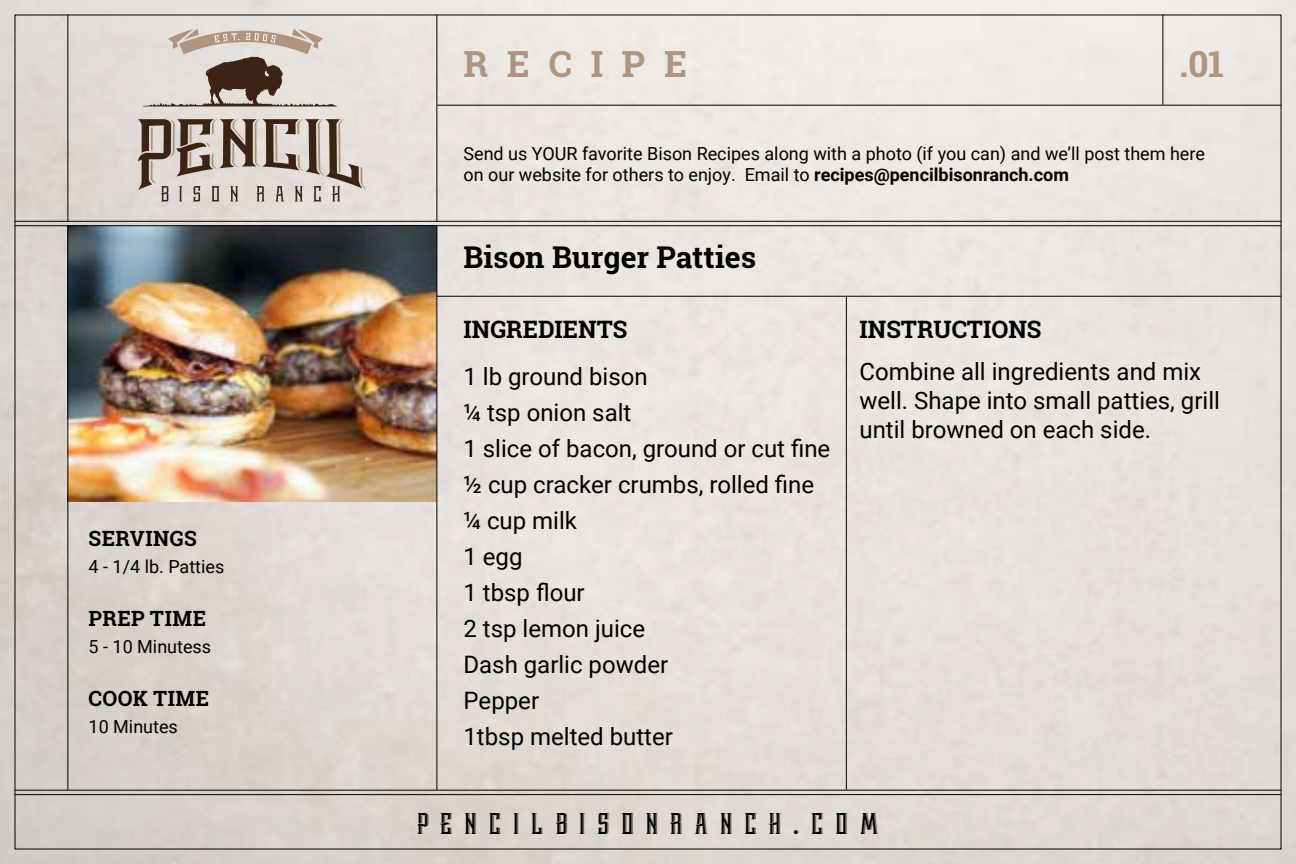
<style>
.page{position:relative;width:1296px;height:864px;background:#fff}
.page>*{position:absolute;margin:0;border:0;box-sizing:border-box;transform-origin:0 0}
.t1{font:700 36px "Roboto Slab";letter-spacing:.52em;color:#af957f}
.t2{font:30px "Whiskey Font Two";letter-spacing:.405em;color:#000}
.t3{font:700 30px "Roboto Slab";letter-spacing:.005em;color:#000}
.t4{font:24px/36px "Roboto";color:#000}
.t5{font:700 24px "Roboto Slab";color:#000}
.t6{font:700 21px "Roboto Slab";letter-spacing:.025em;color:#000}
.t7{font:18px/21.6px "Roboto";color:#000}
.s1{font-weight:700}
</style>
<div class="page">
<img style="left:0;top:0;width:1296px;height:864px">
<img style="left:68px;top:226px;width:368px;height:276px">
<svg style="left:142px;top:29px;width:196px;height:77px;background:#c1b7ae"></svg>
<svg style="left:138px;top:119px;width:228px;height:82px;background:#b0a49c"></svg>
<hr style="left:15px;top:221px;width:1266px;height:1px;background:#000">
<hr style="left:15px;top:790px;width:1266px;height:1px;background:#000">
<hr style="left:437px;top:105px;width:844px;height:1px;background:#000">
<hr style="left:437px;top:296px;width:844px;height:1px;background:#000">
<hr style="left:15px;top:225px;width:1266px;height:1px;background:#000">
<hr style="left:15px;top:794px;width:1266px;height:1px;background:#000">
<hr style="left:67px;top:15px;width:1px;height:207px;background:#000">
<hr style="left:436px;top:15px;width:1px;height:207px;background:#000">
<hr style="left:1162px;top:15px;width:1px;height:90px;background:#000">
<hr style="left:436px;top:225px;width:1px;height:565px;background:#000">
<hr style="left:67px;top:225px;width:1px;height:565px;background:#000">
<hr style="left:846px;top:296px;width:1px;height:494px;background:#000">
<p class="t6" style="left:89px;top:524px;width:110px">SERVINGS</p>
<p class="t7" style="left:89px;top:555px;width:137px">4 - 1/4 lb. Patties</p>
<p class="t6" style="left:89px;top:604px;width:119px">PREP TIME</p>
<p class="t7" style="left:89px;top:635px;width:124px">5 - 10 Minutess</p>
<p class="t6" style="left:89px;top:684px;width:122px">COOK TIME</p>
<p class="t7" style="left:89px;top:715px;width:91px">10 Minutes</p>
<h1 class="t1" style="left:464px;top:39px;width:225px">RECIPE</h1>
<h1 class="t1" style="left:1179px;top:39px;width:46px">.01</h1>
<p class="t7" style="left:464px;top:142px;width:743px">Send us YOUR favorite Bison Recipes along with a photo (if you can) and we’ll post them here on our website for others to enjoy. Email to <span class="s1">recipes@pencilbisonranch.com</span></p>
<p class="t3" style="left:464px;top:237px;width:294px">Bison Burger Patties</p>
<p class="t5" style="left:464px;top:313px;width:165px">INGREDIENTS</p>
<p class="t4" style="left:464px;top:358px;width:368px">1 lb ground bison<br>¼ tsp onion salt<br>1 slice of bacon, ground or cut fine ½ cup cracker crumbs, rolled fine ¼ cup milk<br>1 egg<br>1 tbsp flour<br>2 tsp lemon juice<br>Dash garlic powder<br>Pepper<br>1tbsp melted butter</p>
<p class="t5" style="left:860px;top:313px;width:183px">INSTRUCTIONS</p>
<p class="t4" style="left:860px;top:356px;width:362px;line-height:28.8px">Combine all ingredients and mix well. Shape into small patties, grill until browned on each side.</p>
<p class="t2" style="left:417px;top:806px;width:463px">PENCILBISONRANCH.COM</p>
</div>
